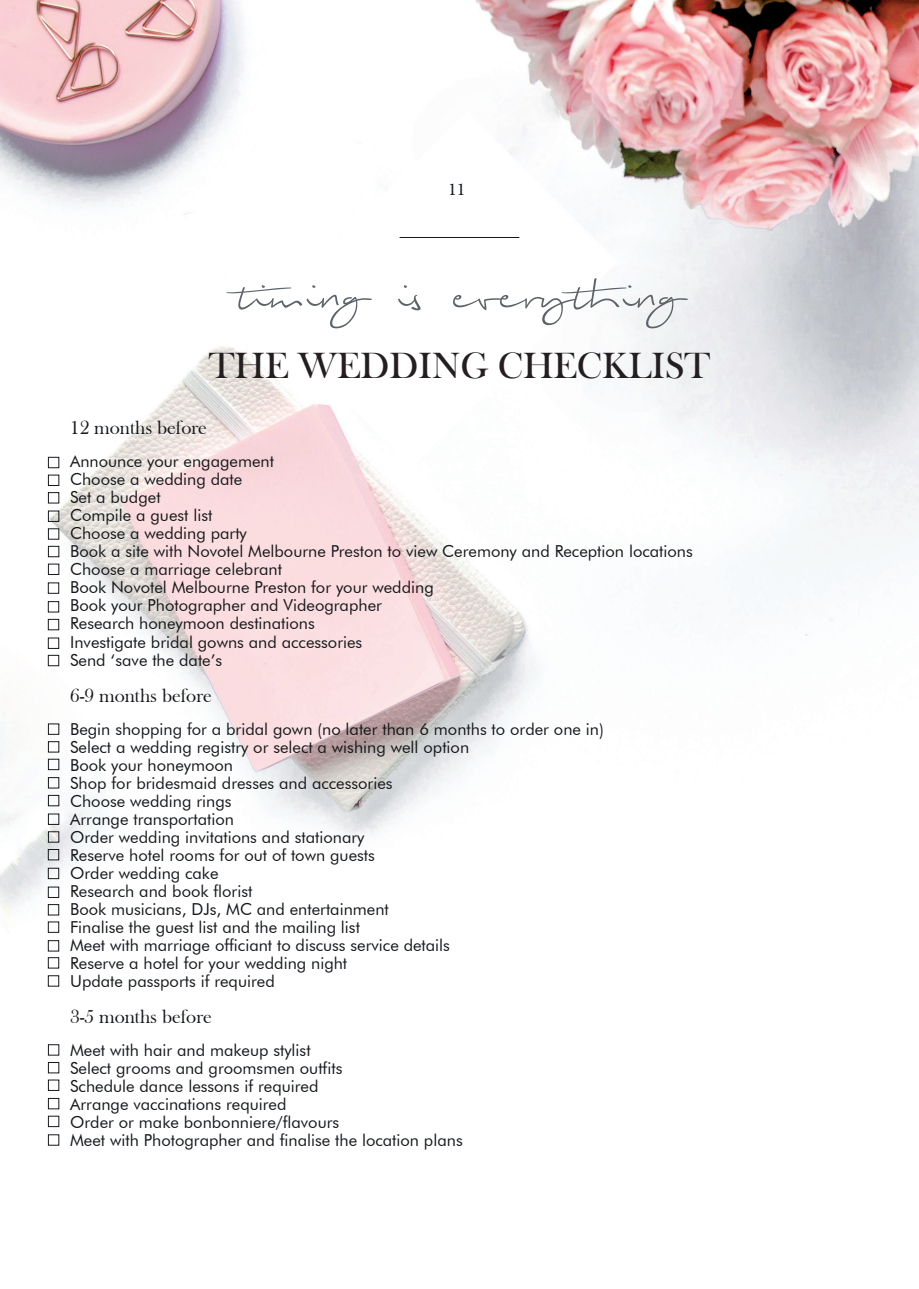
<style>
.page{position:relative;width:919px;height:1289px;background:#fff}
.page>*{position:absolute;margin:0;border:0;box-sizing:border-box;transform-origin:0 0}
.t1{font:60px "Biloxi Script";color:#5d6469}
.t2{font:37.5px "Bask Old Face";color:#231f20}
.t3{font:19.5px "Bask Old Face";color:#15181b}
.t4{font:18px "Minion Pro";color:#15181b}
.t5{font:16.5px "Futura BT";color:#15181b}
</style>
<div class="page">
<img style="left:0;top:0;width:918px;height:1146px">
<svg style="left:261px;top:111px;width:356px;height:356px"></svg>
<hr style="left:399px;top:237px;width:120px;height:1px;background:#15181b">
<div style="left:48px;top:457px;width:11px;height:11px;border:1px solid #15181b"></div>
<div style="left:48px;top:474px;width:11px;height:12px;border:1px solid #15181b"></div>
<div style="left:48px;top:492px;width:11px;height:11px;border:1px solid #15181b"></div>
<div style="left:48px;top:510px;width:11px;height:12px;border:1px solid #15181b"></div>
<div style="left:48px;top:528px;width:11px;height:11px;border:1px solid #15181b"></div>
<div style="left:48px;top:546px;width:11px;height:11px;border:1px solid #15181b"></div>
<div style="left:48px;top:563px;width:11px;height:12px;border:1px solid #15181b"></div>
<div style="left:48px;top:601px;width:11px;height:11px;border:1px solid #15181b"></div>
<div style="left:48px;top:619px;width:11px;height:11px;border:1px solid #15181b"></div>
<div style="left:48px;top:637px;width:11px;height:11px;border:1px solid #15181b"></div>
<div style="left:48px;top:655px;width:11px;height:11px;border:1px solid #15181b"></div>
<div style="left:48px;top:582px;width:11px;height:11px;border:1px solid #15181b"></div>
<div style="left:48px;top:723px;width:11px;height:11px;border:1px solid #15181b"></div>
<div style="left:48px;top:741px;width:11px;height:11px;border:1px solid #15181b"></div>
<div style="left:48px;top:758px;width:11px;height:12px;border:1px solid #15181b"></div>
<div style="left:48px;top:777px;width:11px;height:11px;border:1px solid #15181b"></div>
<div style="left:48px;top:795px;width:11px;height:11px;border:1px solid #15181b"></div>
<div style="left:48px;top:813px;width:11px;height:11px;border:1px solid #15181b"></div>
<div style="left:48px;top:831px;width:11px;height:11px;border:1px solid #15181b"></div>
<div style="left:48px;top:867px;width:11px;height:12px;border:1px solid #15181b"></div>
<div style="left:48px;top:886px;width:11px;height:11px;border:1px solid #15181b"></div>
<div style="left:48px;top:904px;width:11px;height:11px;border:1px solid #15181b"></div>
<div style="left:48px;top:921px;width:11px;height:11px;border:1px solid #15181b"></div>
<div style="left:48px;top:849px;width:11px;height:11px;border:1px solid #15181b"></div>
<div style="left:48px;top:940px;width:11px;height:11px;border:1px solid #15181b"></div>
<div style="left:48px;top:957px;width:11px;height:11px;border:1px solid #15181b"></div>
<div style="left:48px;top:975px;width:11px;height:11px;border:1px solid #15181b"></div>
<div style="left:48px;top:1044px;width:11px;height:11px;border:1px solid #15181b"></div>
<div style="left:48px;top:1062px;width:11px;height:11px;border:1px solid #15181b"></div>
<div style="left:48px;top:1079px;width:11px;height:11px;border:1px solid #15181b"></div>
<div style="left:48px;top:1098px;width:11px;height:11px;border:1px solid #15181b"></div>
<div style="left:48px;top:1115px;width:11px;height:11px;border:1px solid #15181b"></div>
<div style="left:48px;top:1134px;width:11px;height:11px;border:1px solid #15181b"></div>
<p class="t4" style="left:448px;top:177px;width:19px">11</p>
<p class="t1" style="left:236px;top:256px;width:448px">timing is everything</p>
<p class="t2" style="left:209px;top:345px;width:503px">THE WEDDING CHECKLIST</p>
<p class="t3" style="left:70px;top:417px;width:138px">12 months before</p>
<p class="t5" style="left:70px;top:451px;width:205px">Announce your engagement</p>
<p class="t5" style="left:70px;top:469px;width:174px">Choose a wedding date</p>
<p class="t5" style="left:70px;top:487px;width:92px">Set a budget</p>
<p class="t5" style="left:70px;top:505px;width:144px">Compile a guest list</p>
<p class="t5" style="left:70px;top:523px;width:178px">Choose a wedding party</p>
<p class="t5" style="left:70px;top:541px;width:624px">Book a site with Novotel Melbourne Preston to view Ceremony and Reception locations</p>
<p class="t5" style="left:70px;top:559px;width:213px">Choose a marriage celebrant</p>
<p class="t5" style="left:70px;top:577px;width:365px">Book Novotel Melbourne Preston for your wedding</p>
<p class="t5" style="left:70px;top:595px;width:313px">Book your Photographer and Videographer</p>
<p class="t5" style="left:70px;top:613px;width:246px">Research honeymoon destinations</p>
<p class="t5" style="left:70px;top:631px;width:294px">Investigate bridal gowns and accessories</p>
<p class="t5" style="left:70px;top:649px;width:154px">Send ‘save the date’s</p>
<p class="t3" style="left:70px;top:684px;width:143px">6-9 months before</p>
<p class="t5" style="left:70px;top:718px;width:535px">Begin shopping for a bridal gown (no later than 6 months to order one in)</p>
<p class="t5" style="left:70px;top:736px;width:400px">Select a wedding registry or select a wishing well option</p>
<p class="t5" style="left:70px;top:754px;width:164px">Book your honeymoon</p>
<p class="t5" style="left:70px;top:772px;width:324px">Shop for bridesmaid dresses and accessories</p>
<p class="t5" style="left:70px;top:790px;width:163px">Choose wedding rings</p>
<p class="t5" style="left:70px;top:808px;width:165px">Arrange transportation</p>
<p class="t5" style="left:70px;top:826px;width:296px">Order wedding invitations and stationary</p>
<p class="t5" style="left:70px;top:844px;width:306px">Reserve hotel rooms for out of town guests</p>
<p class="t5" style="left:70px;top:862px;width:150px">Order wedding cake</p>
<p class="t5" style="left:70px;top:880px;width:184px">Research and book florist</p>
<p class="t5" style="left:70px;top:898px;width:320px">Book musicians, DJs, MC and entertainment</p>
<p class="t5" style="left:70px;top:916px;width:291px">Finalise the guest list and the mailing list</p>
<p class="t5" style="left:70px;top:934px;width:381px">Meet with marriage officiant to discuss service details</p>
<p class="t5" style="left:70px;top:952px;width:278px">Reserve a hotel for your wedding night</p>
<p class="t5" style="left:70px;top:970px;width:206px">Update passports if required</p>
<p class="t3" style="left:70px;top:1005px;width:143px">3-5 months before</p>
<p class="t5" style="left:70px;top:1039px;width:242px">Meet with hair and makeup stylist</p>
<p class="t5" style="left:70px;top:1057px;width:274px">Select grooms and groomsmen outfits</p>
<p class="t5" style="left:70px;top:1075px;width:250px">Schedule dance lessons if required</p>
<p class="t5" style="left:70px;top:1093px;width:218px">Arrange vaccinations required</p>
<p class="t5" style="left:70px;top:1111px;width:270px">Order or make bonbonniere/flavours</p>
<p class="t5" style="left:70px;top:1129px;width:394px">Meet with Photographer and finalise the location plans</p>
</div>
